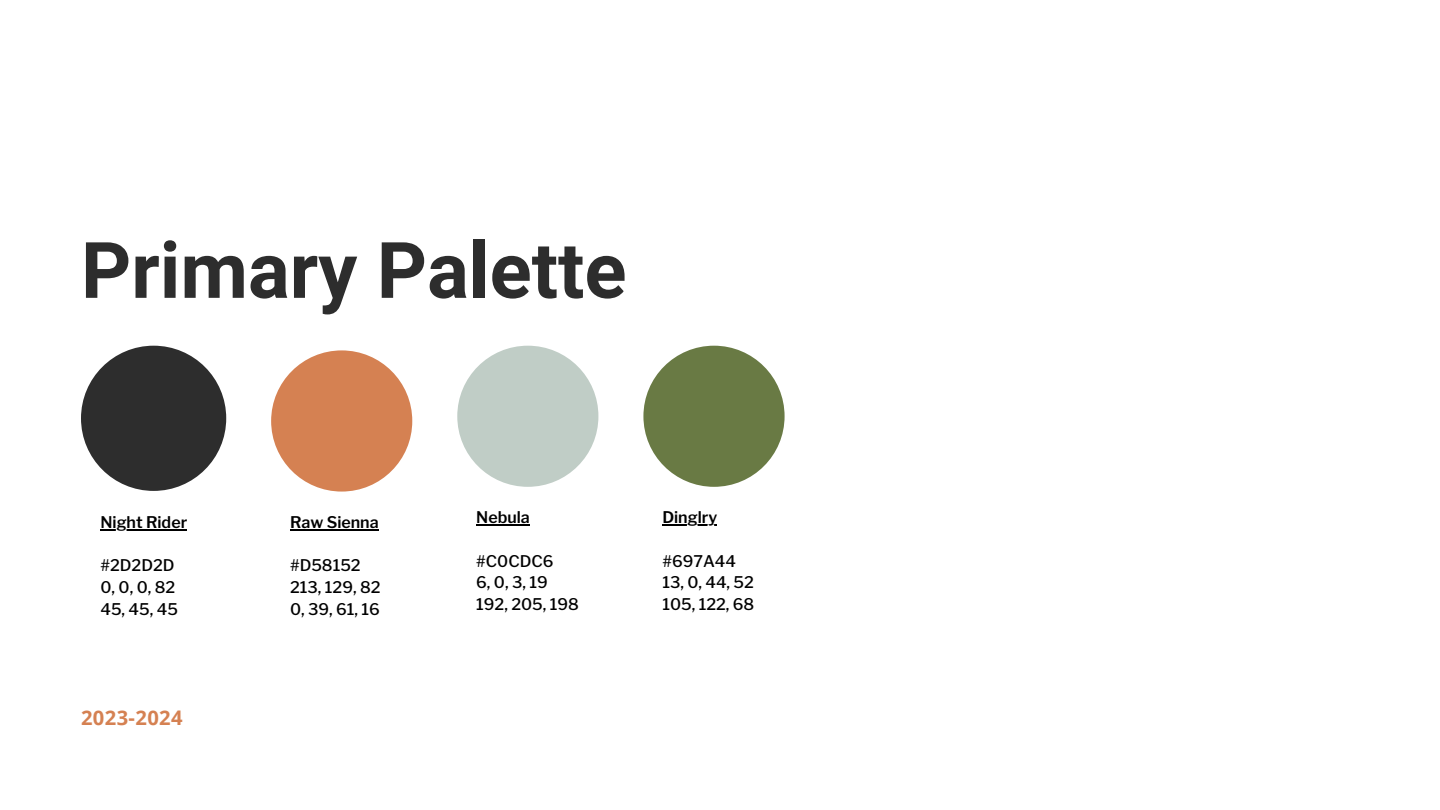
<style>
.page{position:relative;width:1440px;height:810px;background:#fff}
.page>*{position:absolute;margin:0;border:0;box-sizing:border-box;transform-origin:0 0}
.t1{font:700 78px "Roboto";color:#2d2d2d}
.t2{font:700 20.1px "Open Sans";letter-spacing:.02em;color:#d58152}
.t3{font:500 16px/21.8px "Libre Franklin";color:#000}
.t4{font:600 16px "Libre Franklin";color:#000}
</style>
<div class="page">
<div style="left:81px;top:346px;width:145px;height:145px;background:#2d2d2d;border-radius:50%"></div>
<hr style="left:100px;top:529px;width:87px;height:2px;background:#000">
<div style="left:271px;top:350px;width:141px;height:142px;background:#d58152;border-radius:50%"></div>
<hr style="left:290px;top:529px;width:89px;height:2px;background:#000">
<div style="left:457px;top:346px;width:141px;height:141px;background:#c0cdc6;border-radius:50%"></div>
<hr style="left:476px;top:525px;width:54px;height:1px;background:#000">
<div style="left:643px;top:346px;width:142px;height:141px;background:#697a44;border-radius:50%"></div>
<hr style="left:662px;top:525px;width:55px;height:1px;background:#000">
<h1 class="t1" style="left:81px;top:226px;width:547px">Primary Palette</h1>
<p class="t4" style="left:100px;top:512px;width:88px">Night Rider</p>
<p class="t3" style="left:100px;top:555px;width:79px">#2D2D2D<br>0, 0, 0, 82<br>45, 45, 45</p>
<p class="t2" style="left:81px;top:703px;width:103px">2023-2024</p>
<p class="t4" style="left:290px;top:512px;width:90px">Raw Sienna</p>
<p class="t3" style="left:290px;top:555px;width:92px">#D58152<br>213, 129, 82<br>0, 39, 61, 16</p>
<p class="t4" style="left:476px;top:508px;width:55px">Nebula</p>
<p class="t3" style="left:476px;top:550px;width:104px">#C0CDC6<br>6, 0, 3, 19<br>192, 205, 198</p>
<p class="t4" style="left:662px;top:508px;width:56px">Dinglry</p>
<p class="t3" style="left:662px;top:550px;width:94px">#697A44<br>13, 0, 44, 52<br>105, 122, 68</p>
</div>
